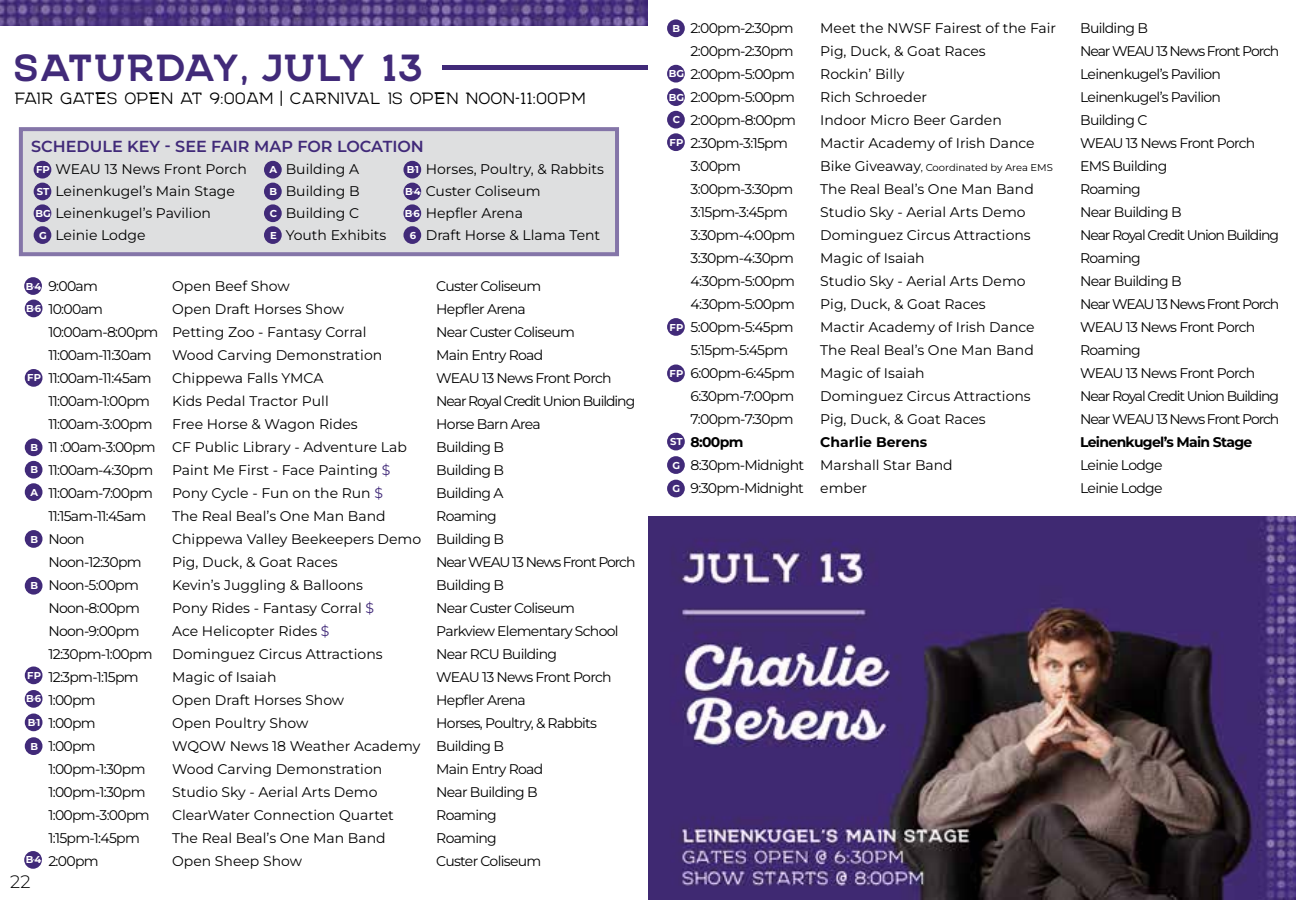
<style>
.page{position:relative;width:1296px;height:900px;background:#fff}
.page>*{position:absolute;margin:0;border:0;box-sizing:border-box;transform-origin:0 0}
.t1{font:700 44px "NORTHWEST";color:#412a79}
.t2{font:300 19px "NORTHWEST";color:#000}
.t3{font:300 18px "Montserrat";color:#000}
.t4{font:600 16px "Montserrat";color:#412a79}
.t5{font:14px/23px "Montserrat";color:#000}
.t6{font:14px/23px "Montserrat";letter-spacing:-.035em;color:#000}
.t7{font:14px/23px "Montserrat";letter-spacing:-.06em;color:#000}
.t8{font:700 14px "Montserrat";letter-spacing:-.05em;color:#000}
.t9{font:700 14px "Montserrat";color:#000}
.t10{font:700 10px "Montserrat";color:#fff}
.t11{font:10px "Montserrat";color:#000}
.s1{font-size:6px}
.s2{color:#412a79}
.s3{font-size:14px}
</style>
<div class="page">
<div style="left:442px;top:65px;width:206px;height:5px;background:#412a79"></div>
<img style="left:0;top:0;width:648px;height:25px">
<svg style="left:19px;top:127px;width:600px;height:129px;background:#d7d6db"></svg>
<img style="left:648px;top:517px;width:648px;height:383px">
<div style="left:34px;top:183px;width:17px;height:17px;background:#412a79;border-radius:50%"></div>
<div style="left:34px;top:161px;width:17px;height:18px;background:#412a79;border-radius:50%"></div>
<div style="left:264px;top:161px;width:18px;height:18px;background:#412a79;border-radius:50%"></div>
<div style="left:403px;top:161px;width:18px;height:18px;background:#412a79;border-radius:50%"></div>
<div style="left:34px;top:204px;width:17px;height:18px;background:#412a79;border-radius:50%"></div>
<div style="left:264px;top:183px;width:18px;height:17px;background:#412a79;border-radius:50%"></div>
<div style="left:403px;top:183px;width:18px;height:17px;background:#412a79;border-radius:50%"></div>
<div style="left:403px;top:204px;width:18px;height:18px;background:#412a79;border-radius:50%"></div>
<div style="left:264px;top:204px;width:18px;height:18px;background:#412a79;border-radius:50%"></div>
<div style="left:264px;top:226px;width:18px;height:18px;background:#412a79;border-radius:50%"></div>
<div style="left:403px;top:226px;width:18px;height:18px;background:#412a79;border-radius:50%"></div>
<div style="left:34px;top:226px;width:17px;height:18px;background:#412a79;border-radius:50%"></div>
<div style="left:667px;top:480px;width:18px;height:17px;background:#412a79;border-radius:50%"></div>
<div style="left:667px;top:456px;width:18px;height:18px;background:#412a79;border-radius:50%"></div>
<div style="left:667px;top:433px;width:18px;height:17px;background:#412a79;border-radius:50%"></div>
<div style="left:24px;top:277px;width:18px;height:18px;background:#412a79;border-radius:50%"></div>
<div style="left:24px;top:851px;width:18px;height:18px;background:#412a79;border-radius:50%"></div>
<div style="left:25px;top:300px;width:17px;height:17px;background:#412a79;border-radius:50%"></div>
<div style="left:25px;top:369px;width:17px;height:18px;background:#412a79;border-radius:50%"></div>
<div style="left:25px;top:666px;width:17px;height:18px;background:#412a79;border-radius:50%"></div>
<div style="left:25px;top:438px;width:17px;height:18px;background:#412a79;border-radius:50%"></div>
<div style="left:25px;top:461px;width:17px;height:18px;background:#412a79;border-radius:50%"></div>
<div style="left:25px;top:530px;width:17px;height:18px;background:#412a79;border-radius:50%"></div>
<div style="left:25px;top:577px;width:17px;height:18px;background:#412a79;border-radius:50%"></div>
<div style="left:25px;top:737px;width:17px;height:18px;background:#412a79;border-radius:50%"></div>
<div style="left:25px;top:483px;width:17px;height:18px;background:#412a79;border-radius:50%"></div>
<div style="left:25px;top:690px;width:17px;height:18px;background:#412a79;border-radius:50%"></div>
<div style="left:25px;top:714px;width:17px;height:17px;background:#412a79;border-radius:50%"></div>
<div style="left:667px;top:19px;width:18px;height:18px;background:#412a79;border-radius:50%"></div>
<div style="left:667px;top:111px;width:18px;height:18px;background:#412a79;border-radius:50%"></div>
<div style="left:667px;top:65px;width:18px;height:18px;background:#412a79;border-radius:50%"></div>
<div style="left:667px;top:88px;width:18px;height:18px;background:#412a79;border-radius:50%"></div>
<div style="left:667px;top:133px;width:18px;height:18px;background:#412a79;border-radius:50%"></div>
<div style="left:667px;top:318px;width:18px;height:18px;background:#412a79;border-radius:50%"></div>
<div style="left:667px;top:365px;width:18px;height:17px;background:#412a79;border-radius:50%"></div>
<h1 class="t1" style="left:15px;top:43px;width:412px">SATURDAY, JULY 13</h1>
<h2 class="t2" style="left:15px;top:87px;width:573px">FAIR GATES OPEN AT 9:00AM | CARNIVAL IS OPEN NOON-11:00PM</h2>
<p class="t4" style="left:31px;top:135px;width:394px">SCHEDULE KEY - SEE FAIR MAP FOR LOCATION</p>
<p class="t5" style="left:55px;top:158px;width:193px;line-height:22px">WEAU 13 News Front Porch<br>Leinenkugel’s Main Stage<br>Leinenkugel’s Pavilion<br>Leinie Lodge</p>
<p class="t5" style="left:286px;top:158px;width:102px;line-height:22px">Building A<br>Building B<br>Building C<br>Youth Exhibits</p>
<p class="t5" style="left:426px;top:158px;width:180px;line-height:22px">Horses, Poultry, &amp; Rabbits<br>Custer Coliseum<br>Hepfler Arena<br>Draft Horse &amp; Llama Tent</p>
<p class="t10" style="left:36px;top:163px;width:15px">FP</p>
<p class="t10" style="left:270px;top:163px;width:9px">A</p>
<p class="t10" style="left:407px;top:163px;width:14px">B<span class="s1">-</span>1</p>
<p class="t10" style="left:35px;top:207px;width:17px">BG</p>
<p class="t10" style="left:37px;top:185px;width:14px">ST</p>
<p class="t10" style="left:270px;top:185px;width:9px">B</p>
<p class="t10" style="left:405px;top:185px;width:17px">B<span class="s1">-</span>4</p>
<p class="t10" style="left:270px;top:207px;width:9px">C</p>
<p class="t10" style="left:405px;top:207px;width:16px">B<span class="s1">-</span>6</p>
<p class="t10" style="left:39px;top:228px;width:9px">G</p>
<p class="t10" style="left:270px;top:228px;width:8px">E</p>
<p class="t10" style="left:410px;top:228px;width:8px">6</p>
<p class="t6" style="left:48px;top:274px;width:111px">9:00am<br>10:00am<br>10:00am-8:00pm<br>11:00am-11:30am<br>11:00am-11:45am<br>11:00am-1:00pm<br>11:00am-3:00pm<br>11 :00am-3:00pm<br>11:00am-4:30pm<br>11:00am-7:00pm<br>11:15am-11:45am<br>Noon<br>Noon-12:30pm<br>Noon-5:00pm<br>Noon-8:00pm<br>Noon-9:00pm<br>12:30pm-1:00pm<br>12:3pm-1:15pm<br>1:00pm<br>1:00pm<br>1:00pm<br>1:00pm-1:30pm<br>1:00pm-1:30pm<br>1:00pm-3:00pm<br>1:15pm-1:45pm<br>2:00pm</p>
<p class="t5" style="left:172px;top:274px;width:251px">Open Beef Show<br>Open Draft Horses Show<br>Petting Zoo - Fantasy Corral<br>Wood Carving Demonstration<br>Chippewa Falls YMCA<br>Kids Pedal Tractor Pull<br>Free Horse &amp; Wagon Rides<br>CF Public Library - Adventure Lab<br>Paint Me First - Face Painting <span class="s2">$<br></span>Pony Cycle - Fun on the Run <span class="s2">$<br></span>The Real Beal’s One Man Band<br>Chippewa Valley Beekeepers Demo<br>Pig, Duck, &amp; Goat Races<br>Kevin’s Juggling &amp; Balloons<br>Pony Rides - Fantasy Corral <span class="s2">$<br></span>Ace Helicopter Rides <span class="s2">$<br></span>Dominguez Circus Attractions<br>Magic of Isaiah<br>Open Draft Horses Show<br>Open Poultry Show<br>WQOW News 18 Weather Academy<br>Wood Carving Demonstration<br>Studio Sky - Aerial Arts Demo<br>ClearWater Connection Quartet<br>The Real Beal’s One Man Band<br>Open Sheep Show</p>
<p class="t6" style="left:436px;top:274px;width:201px">Custer Coliseum<br>Hepfler Arena<br>Near Custer Coliseum<br>Main Entry Road<br>WEAU 13 News Front Porch<br>Near Royal Credit Union Building<br>Horse Barn Area<br>Building B<br>Building B<br>Building A<br>Roaming<br>Building B<br>Near WEAU 13 News Front Porch<br>Building B<br>Near Custer Coliseum<br>Parkview Elementary School<br>Near RCU Building<br>WEAU 13 News Front Porch<br>Hepfler Arena<br>Horses, Poultry, &amp; Rabbits<br>Building B<br>Main Entry Road<br>Near Building B<br>Roaming<br>Roaming<br>Custer Coliseum</p>
<p class="t10" style="left:26px;top:279px;width:17px">B<span class="s1">-</span>4</p>
<p class="t10" style="left:26px;top:302px;width:16px">B<span class="s1">-</span>6</p>
<p class="t10" style="left:27px;top:371px;width:15px">FP</p>
<p class="t10" style="left:30px;top:441px;width:9px">B</p>
<p class="t10" style="left:30px;top:463px;width:9px">B</p>
<p class="t10" style="left:30px;top:486px;width:9px">A</p>
<p class="t10" style="left:30px;top:532px;width:9px">B</p>
<p class="t10" style="left:30px;top:579px;width:9px">B</p>
<p class="t10" style="left:27px;top:669px;width:15px">FP</p>
<p class="t10" style="left:26px;top:692px;width:16px">B<span class="s1">-</span>6</p>
<p class="t10" style="left:28px;top:716px;width:14px">B<span class="s1">-</span>1</p>
<p class="t10" style="left:30px;top:740px;width:9px">B</p>
<p class="t10" style="left:26px;top:853px;width:17px">B<span class="s1">-</span>4</p>
<p class="t3" style="left:10px;top:870px;width:22px">22</p>
<p class="t6" style="left:691px;top:16px;width:107px">2:00pm-2:30pm<br>2:00pm-2:30pm<br>2:00pm-5:00pm<br>2:00pm-5:00pm<br>2:00pm-8:00pm<br>2:30pm-3:15pm<br>3:00pm<br>3:00pm-3:30pm<br>3:15pm-3:45pm<br>3:30pm-4:00pm<br>3:30pm-4:30pm<br>4:30pm-5:00pm<br>4:30pm-5:00pm<br>5:00pm-5:45pm<br>5:15pm-5:45pm<br>6:00pm-6:45pm<br>6:30pm-7:00pm<br>7:00pm-7:30pm</p>
<p class="t8" style="left:691px;top:433px;width:54px">8:00pm</p>
<p class="t6" style="left:691px;top:453px;width:115px">8:30pm-Midnight<br>9:30pm-Midnight</p>
<p class="t10" style="left:673px;top:22px;width:9px">B</p>
<p class="t10" style="left:669px;top:67px;width:17px">BG</p>
<p class="t10" style="left:669px;top:91px;width:17px">BG</p>
<p class="t10" style="left:670px;top:136px;width:15px">FP</p>
<p class="t10" style="left:673px;top:113px;width:9px">C</p>
<p class="t10" style="left:670px;top:320px;width:15px">FP</p>
<p class="t10" style="left:670px;top:367px;width:15px">FP</p>
<p class="t10" style="left:670px;top:435px;width:14px">ST</p>
<p class="t10" style="left:673px;top:458px;width:9px">G</p>
<p class="t10" style="left:673px;top:482px;width:9px">G</p>
<p class="t5" style="left:820px;top:16px;width:237px">Meet the NWSF Fairest of the Fair<br>Pig, Duck, &amp; Goat Races<br>Rockin’ Billy<br>Rich Schroeder<br>Indoor Micro Beer Garden<br>Mactir Academy of Irish Dance</p>
<p class="t11" style="left:820px;top:161px;width:234px"><span class="s3">Bike Giveaway</span>, Coordinated by Area EMS</p>
<p class="t5" style="left:820px;top:177px;width:216px">The Real Beal’s One Man Band<br>Studio Sky - Aerial Arts Demo<br>Dominguez Circus Attractions<br>Magic of Isaiah<br>Studio Sky - Aerial Arts Demo<br>Pig, Duck, &amp; Goat Races<br>Mactir Academy of Irish Dance<br>The Real Beal’s One Man Band<br>Magic of Isaiah<br>Dominguez Circus Attractions<br>Pig, Duck, &amp; Goat Races</p>
<p class="t9" style="left:820px;top:433px;width:109px">Charlie Berens</p>
<p class="t5" style="left:820px;top:453px;width:134px">Marshall Star Band ember</p>
<p class="t7" style="left:1080px;top:16px;width:201px">Building B<br>Near WEAU 13 News Front Porch<br>Leinenkugel’s Pavilion<br>Leinenkugel’s Pavilion<br>Building C<br>WEAU 13 News Front Porch<br>EMS Building<br>Roaming<br>Near Building B<br>Near Royal Credit Union Building<br>Roaming<br>Near Building B<br>Near WEAU 13 News Front Porch<br>WEAU 13 News Front Porch<br>Roaming<br>WEAU 13 News Front Porch<br>Near Royal Credit Union Building<br>Near WEAU 13 News Front Porch</p>
<p class="t8" style="left:1080px;top:433px;width:174px">Leinenkugel’s Main Stage</p>
<p class="t6" style="left:1080px;top:453px;width:84px">Leinie Lodge<br>Leinie Lodge</p>
</div>
